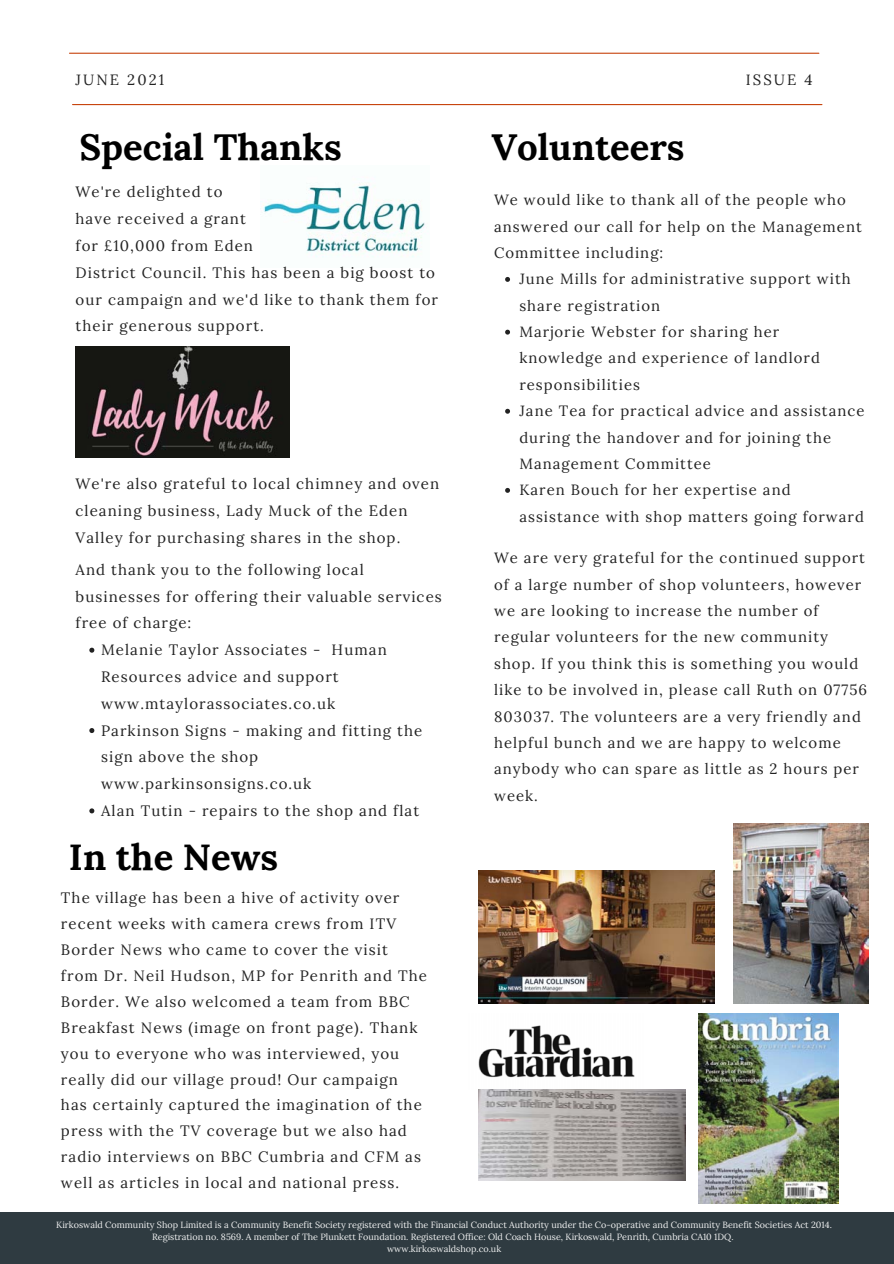
<style>
.page{position:relative;width:894px;height:1264px;background:#fff}
.page>*{position:absolute;margin:0;border:0;box-sizing:border-box;transform-origin:0 0}
.t1{font:700 36.45px "Lora";color:#000}
.t2{font:15px/26px "Lora";letter-spacing:.07em;color:#222}
.t3{font:14.85px/26.4px "Lora";letter-spacing:.07em;color:#222}
.t4{font:14.85px "Lora";letter-spacing:.14em;color:#222}
.t5{font:9px "Lora";color:#f1f2f2}
</style>
<div class="page">
<hr style="left:69px;top:53px;width:749px;height:1px;background:#c7440e">
<hr style="left:73px;top:104px;width:748px;height:1px;background:#c7440e">
<div style="left:0;top:1211px;width:893px;height:52px;background:#2f3b41"></div>
<img style="left:260px;top:185px;width:165px;height:73px">
<img style="left:76px;top:346px;width:213px;height:112px">
<img style="left:478px;top:870px;width:236px;height:133px">
<img style="left:733px;top:823px;width:135px;height:180px">
<img style="left:478px;top:1025px;width:157px;height:53px">
<img style="left:478px;top:1089px;width:207px;height:91px">
<img style="left:698px;top:1013px;width:140px;height:190px">
<svg style="left:505px;top:277px;width:5px;height:5px"></svg>
<svg style="left:505px;top:330px;width:5px;height:4px"></svg>
<svg style="left:505px;top:409px;width:5px;height:5px"></svg>
<svg style="left:505px;top:488px;width:5px;height:5px"></svg>
<svg style="left:89px;top:647px;width:5px;height:5px"></svg>
<svg style="left:89px;top:728px;width:5px;height:5px"></svg>
<svg style="left:89px;top:808px;width:5px;height:5px"></svg>
<p class="t4" style="left:76px;top:69px;width:90px">JUNE 2021</p>
<p class="t3" style="left:745px;top:66px;width:68px">ISSUE 4</p>
<p class="t1" style="left:79px;top:116px;width:264px">Special Thanks</p>
<p class="t2" style="left:76px;top:178px;width:148px">We're delighted to</p>
<p class="t2" style="left:76px;top:205px;width:172px">have received a grant</p>
<p class="t2" style="left:76px;top:231px;width:179px">for £10,000 from Eden</p>
<p class="t2" style="left:76px;top:258px;width:364px;line-height:26.8px">District Council. This has been a big boost to our campaign and we'd like to thank them for their generous support.</p>
<p class="t2" style="left:76px;top:469px;width:365px;line-height:26.7px">We're also grateful to local chimney and oven cleaning business, Lady Muck of the Eden<br>Valley for purchasing shares in the shop.</p>
<p class="t2" style="left:76px;top:555px;width:367px;line-height:26.7px">And thank you to the following local businesses for offering their valuable services free of charge:</p>
<p class="t2" style="left:101px;top:635px;width:287px;line-height:26.7px">Melanie Taylor Associates - Human<br>Resources advice and support www.mtaylorassociates.co.uk</p>
<p class="t2" style="left:101px;top:716px;width:322px;line-height:26.7px">Parkinson Signs - making and fitting the sign above the shop</p>
<p class="t2" style="left:101px;top:796px;width:319px">Alan Tutin - repairs to the shop and flat</p>
<p class="t2" style="left:101px;top:769px;width:212px">www.parkinsonsigns.co.uk</p>
<p class="t1" style="left:69px;top:826px;width:210px">In the News</p>
<p class="t2" style="left:61px;top:883px;width:367px">The village has been a hive of activity over recent weeks with camera crews from ITV Border News who came to cover the visit from Dr. Neil Hudson, MP for Penrith and The Border. We also welcomed a team from BBC Breakfast News (image on front page). Thank you to everyone who was interviewed, you really did our village proud! Our campaign has certainly captured the imagination of the press with the TV coverage but we also had radio interviews on BBC Cumbria and CFM as well as articles in local and national press.</p>
<p class="t1" style="left:491px;top:116px;width:195px">Volunteers</p>
<p class="t3" style="left:494px;top:186px;width:369px">We would like to thank all of the people who answered our call for help on the Management<br>Committee including:</p>
<p class="t3" style="left:519px;top:265px;width:333px">June Mills for administrative support with share registration</p>
<p class="t3" style="left:519px;top:317px;width:302px">Marjorie Webster for sharing her knowledge and experience of landlord responsibilities</p>
<p class="t3" style="left:519px;top:397px;width:346px">Jane Tea for practical advice and assistance during the handover and for joining the<br>Management Committee</p>
<p class="t3" style="left:519px;top:476px;width:346px">Karen Bouch for her expertise and assistance with shop matters going forward</p>
<p class="t3" style="left:494px;top:544px;width:374px">We are very grateful for the continued support of a large number of shop volunteers, however we are looking to increase the number of regular volunteers for the new community shop. If you think this is something you would like to be involved in, please call Ruth on 07756<br>803037. The volunteers are a very friendly and helpful bunch and we are happy to welcome anybody who can spare as little as 2 hours per week.</p>
<p class="t5" style="left:56px;top:1218px;width:777px">Kirkoswald Community Shop Limited is a Community Benefit Society registered with the Financial Conduct Authority under the Co-operative and Community Benefit Societies Act 2014.</p>
<p class="t5" style="left:152px;top:1230px;width:583px">Registration no. 8569. A member of The Plunkett Foundation. Registered Office: Old Coach House, Kirkoswald, Penrith, Cumbria CA10 1DQ.</p>
<p class="t5" style="left:387px;top:1242px;width:116px">www.kirkoswaldshop.co.uk</p>
</div>
